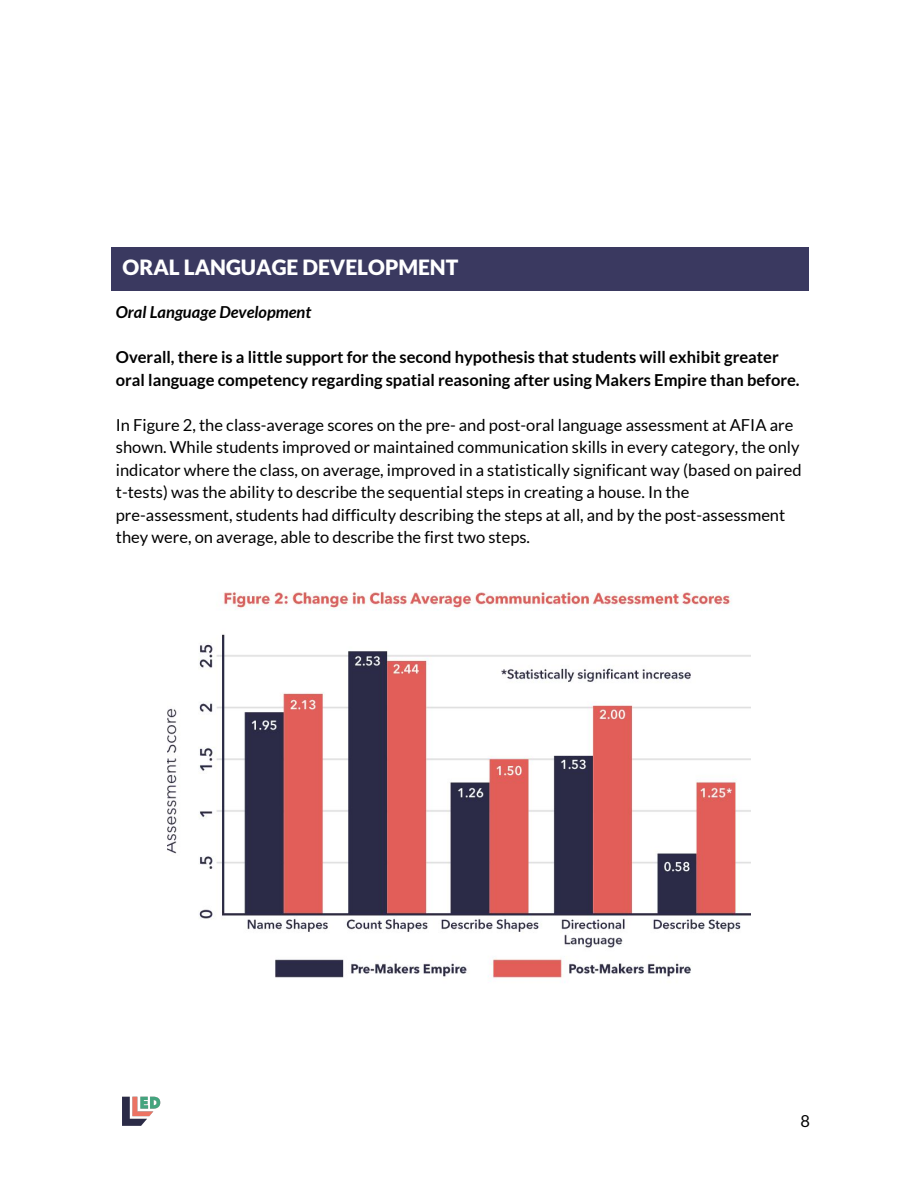
<style>
.page{position:relative;width:918px;height:1188px;background:#fff}
.page>*{position:absolute;margin:0;border:0;box-sizing:border-box;transform-origin:0 0}
.t1{font:900 21px "Lato";color:#fff}
.t2{font:16.5px/22.5px "Lato";color:#000}
.t3{font:700 16.5px/22.5px "Lato";color:#000}
.t4{font:italic 700 16.5px "Lato";color:#000}
</style>
<div class="page">
<div style="left:108px;top:244px;width:702px;height:48px;background:#3a3960"></div>
<hr style="left:107px;top:243px;width:705px;height:3px;background:#fff">
<hr style="left:107px;top:291px;width:705px;height:4px;background:#fff">
<hr style="left:107px;top:243px;width:3px;height:52px;background:#fff">
<hr style="left:809px;top:243px;width:3px;height:52px;background:#fff">
<img style="left:168px;top:592px;width:582px;height:391px">
<img style="left:123px;top:1096px;width:38px;height:30px">
<p class="t1" style="left:123px;top:255px;width:337px">ORAL LANGUAGE DEVELOPMENT</p>
<p class="t4" style="left:116px;top:303px;width:197px">Oral Language Development</p>
<p class="t3" style="left:116px;top:346px;width:685px">Overall, there is a little support for the second hypothesis that students will exhibit greater oral language competency regarding spatial reasoning after using Makers Empire than before.</p>
<p class="t2" style="left:116px;top:414px;width:687px">In Figure 2, the class-average scores on the pre- and post-oral language assessment at AFIA are shown. While students improved or maintained communication skills in every category, the only indicator where the class, on average, improved in a statistically significant way (based on paired t-tests) was the ability to describe the sequential steps in creating a house. In the pre-assessment, students had difficulty describing the steps at all, and by the post-assessment they were, on average, able to describe the first two steps.</p>
<p class="t2" style="left:800px;top:1110px;width:11px">8</p>
</div>
